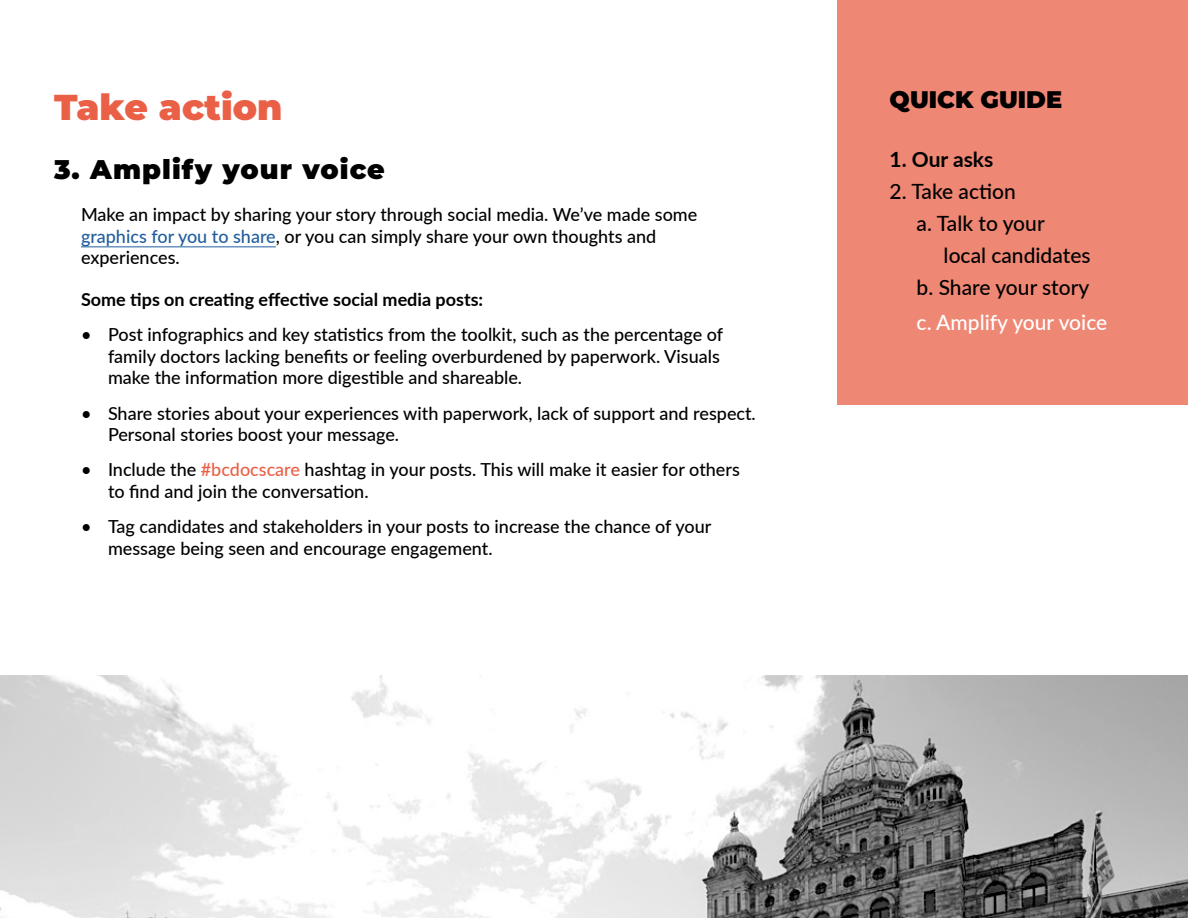
<style>
.page{position:relative;width:1188px;height:918px;background:#fff}
.page>*{position:absolute;margin:0;border:0;box-sizing:border-box;transform-origin:0 0}
.t1{font:900 36px "Montserrat";color:#ea6047}
.t2{font:900 27px "Montserrat";letter-spacing:.04em;color:#000}
.t3{font:900 24px "Montserrat";color:#000}
.t4{font:500 21px "Lato";color:#000}
.t5{font:500 21px "Lato";color:#fff}
.t6{font:700 21px "Lato";color:#000}
.t7{font:500 18px/21.6px "Lato";color:#000}
.t8{font:700 18px "Lato";color:#000}
.s1{color:#215e9e}
.s2{color:#ea6047}
</style>
<div class="page">
<hr style="left:81px;top:246px;width:195px;height:1px;background:#215e9e">
<img style="left:0;top:675px;width:1188px;height:243px">
<div style="left:837px;top:0;width:351px;height:405px;background:#ef8775"></div>
<h1 class="t1" style="left:54px;top:80px;width:230px">Take action</h1>
<h2 class="t2" style="left:54px;top:149px;width:332px">3. Amplify your voice</h2>
<p class="t7" style="left:81px;top:203px;width:618px">Make an impact by sharing your story through social media. We’ve made some <span class="s1">graphics for you to share</span>, or you can simply share your own thoughts and experiences.</p>
<p class="t8" style="left:81px;top:286px;width:404px">Some tips on creating effective social media posts:</p>
<p class="t7" style="left:108px;top:323px;width:617px;text-indent:-27px">• Post infographics and key statistics from the toolkit, such as the percentage of family doctors lacking benefits or feeling overburdened by paperwork. Visuals make the information more digestible and shareable.</p>
<p class="t7" style="left:108px;top:401px;width:649px;text-indent:-27px">• Share stories about your experiences with paperwork, lack of support and respect.<br>Personal stories boost your message.</p>
<p class="t7" style="left:108px;top:458px;width:633px;text-indent:-27px">• Include the <span class="s2">#bcdocscare</span> hashtag in your posts. This will make it easier for others to find and join the conversation.</p>
<p class="t7" style="left:108px;top:515px;width:605px;text-indent:-27px">• Tag candidates and stakeholders in your posts to increase the chance of your message being seen and encourage engagement.</p>
<h3 class="t3" style="left:890px;top:82px;width:174px">QUICK GUIDE</h3>
<p class="t6" style="left:890px;top:144px;width:105px">1. Our asks</p>
<p class="t4" style="left:890px;top:176px;width:128px">2. Take action</p>
<p class="t4" style="left:917px;top:208px;width:130px">a. Talk to your</p>
<p class="t4" style="left:944px;top:240px;width:148px">local candidates</p>
<p class="t4" style="left:917px;top:272px;width:174px">b. Share your story</p>
<p class="t5" style="left:917px;top:308px;width:192px">c. Amplify your voice</p>
</div>
